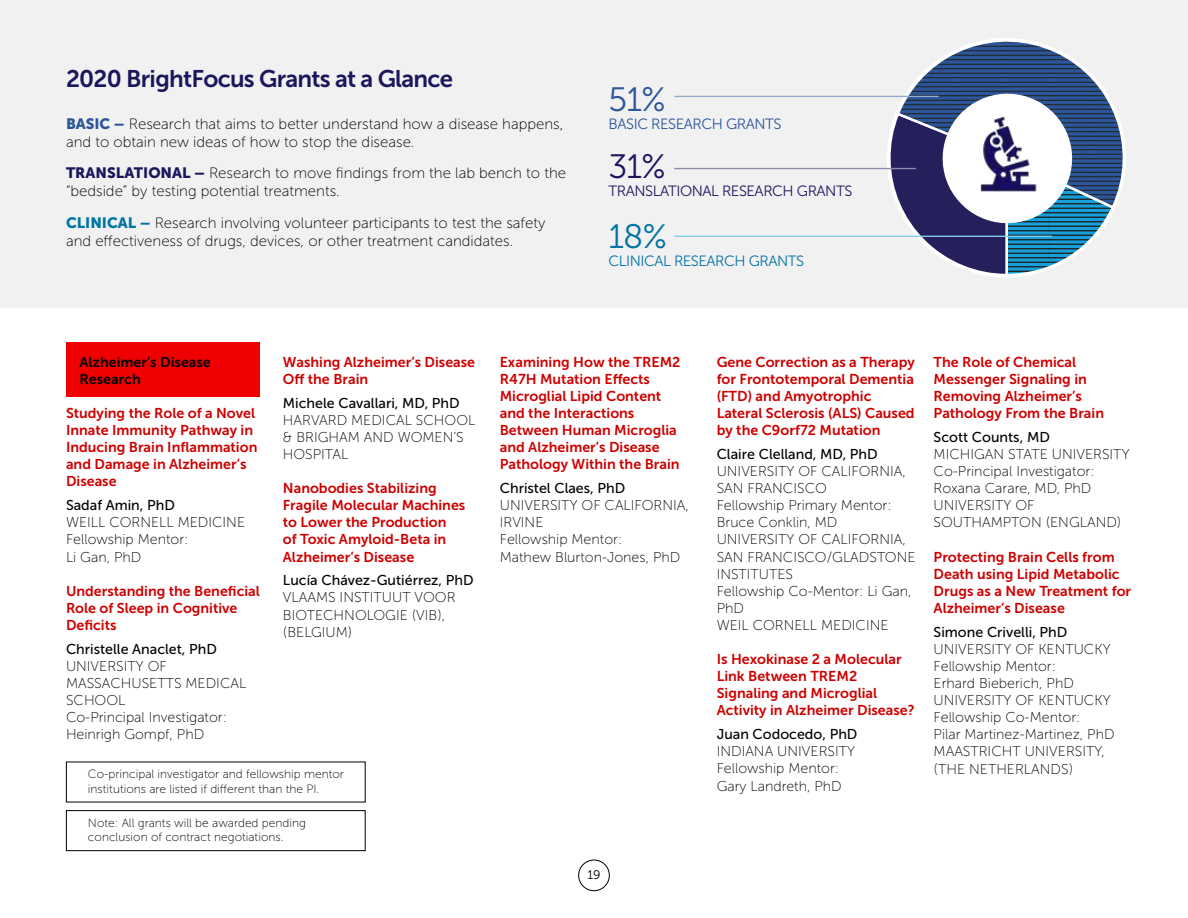
<style>
.page{position:relative;width:1188px;height:918px;background:#fff}
.page>*{position:absolute;margin:0;border:0;box-sizing:border-box;transform-origin:0 0}
.t1{font:33.75px "Museo Sans 300";color:#2c5697}
.t2{font:33.75px "Museo Sans 300";color:#1c175c}
.t3{font:33.75px "Museo Sans 300";color:#0274a4}
.t4{font:24px "Museo Sans 700";letter-spacing:-.03em;color:#1c175c}
.t5{font:15px "Museo Sans 100";color:#000}
.t6{font:14.85px "Museo Sans 300";letter-spacing:-.03em;color:#1c175c}
.t7{font:14.85px "Museo Sans 300";letter-spacing:-.03em;color:#0274a4}
.t8{font:14.85px "Museo Sans 300";letter-spacing:-.03em;color:#2c5697}
.t9{font:14.25px/17.1px "Museo Sans 700";color:#ce0000}
.t10{font:14.25px/17.1px "Museo Sans 100";color:#000}
.t11{font:14.25px "Museo Sans 500";color:#000}
.t12{font:14.25px/17.1px "Museo Sans 700";color:#000}
.t13{font:12.45px "Museo Sans 300";color:#000}
.t14{font:12px/14.4px "Museo Sans 100";color:#000}
.s1{font-family:"Museo Sans 900";color:#2c5697}
.s2{font-family:"Museo Sans 900";color:#1c175c}
.s3{font-family:"Museo Sans 900";color:#0274a4}
</style>
<div class="page">
<div style="left:0;top:0;width:1188px;height:308px;background:#f1f1f2"></div>
<div style="left:578px;top:860px;width:32px;height:31px;border:1px solid #000;border-radius:50%"></div>
<div style="left:66px;top:810px;width:300px;height:41px;border:1px solid #000"></div>
<svg style="left:887px;top:38px;width:239px;height:239px"></svg>
<hr style="left:674px;top:96px;width:265px;height:1px;background:#95abcb">
<hr style="left:674px;top:168px;width:242px;height:1px;background:#8e8bad">
<hr style="left:674px;top:236px;width:378px;height:1px;background:#80d0f0">
<img style="left:975px;top:111px;width:72px;height:84px">
<div style="left:66px;top:343px;width:194px;height:54px;background:#f00000"></div>
<h3 class="t4" style="left:66px;top:65px;width:389px">2020 BrightFocus Grants at a Glance</h3>
<p class="t1" style="left:609px;top:81px;width:59px">51%</p>
<h4 class="t5" style="left:66px;top:116px;width:499px"><span class="s1">BASIC –</span> Research that aims to better understand how a disease happens,</h4>
<p class="t8" style="left:609px;top:116px;width:174px">BASIC RESEARCH GRANTS</p>
<p class="t5" style="left:66px;top:134px;width:350px">and to obtain new ideas of how to stop the disease.</p>
<h4 class="t5" style="left:66px;top:165px;width:502px"><span class="s2">TRANSLATIONAL –</span> Research to move fndings from the lab bench to the</h4>
<p class="t2" style="left:609px;top:149px;width:59px">31%</p>
<p class="t5" style="left:66px;top:183px;width:275px">“bedside” by testing potential treatments.</p>
<p class="t6" style="left:609px;top:183px;width:245px">TRANSLATIONAL RESEARCH GRANTS</p>
<h4 class="t5" style="left:66px;top:215px;width:481px"><span class="s3">CLINICAL –</span> Research involving volunteer participants to test the safety</h4>
<p class="t5" style="left:66px;top:233px;width:449px">and efectiveness of drugs, devices, or other treatment candidates.</p>
<p class="t3" style="left:609px;top:218px;width:60px">18%</p>
<p class="t7" style="left:609px;top:253px;width:197px">CLINICAL RESEARCH GRANTS</p>
<h3 class="t12" style="left:80px;top:353px;width:133px">Alzheimer’s Disease<br>Research</h3>
<h4 class="t9" style="left:66px;top:404px;width:193px">Studying the Role of a Novel<br>Innate Immunity Pathway in<br>Inducing Brain Infammation and Damage in Alzheimer’s<br>Disease</h4>
<p class="t11" style="left:66px;top:497px;width:110px">Sadaf Amin, PhD</p>
<p class="t10" style="left:66px;top:514px;width:181px">WEILL CORNELL MEDICINE<br>Fellowship Mentor:<br>Li Gan, PhD</p>
<h4 class="t9" style="left:66px;top:582px;width:195px">Understanding the Benefcial<br>Role of Sleep in Cognitive<br>Defcits</h4>
<p class="t11" style="left:66px;top:641px;width:153px">Christelle Anaclet, PhD</p>
<p class="t10" style="left:66px;top:658px;width:182px">UNIVERSITY OF<br>MASSACHUSETTS MEDICAL<br>SCHOOL<br>Co-Principal Investigator:<br>Heinrigh Gompf, PhD</p>
<h4 class="t9" style="left:283px;top:353px;width:194px">Washing Alzheimer’s Disease<br>Of the Brain</h4>
<p class="t11" style="left:283px;top:395px;width:178px">Michele Cavallari, MD, PhD</p>
<p class="t10" style="left:283px;top:411px;width:194px">HARVARD MEDICAL SCHOOL &amp; BRIGHAM AND WOMEN’S<br>HOSPITAL</p>
<h4 class="t9" style="left:283px;top:480px;width:184px">Nanobodies Stabilizing<br>Fragile Molecular Machines to Lower the Production<br>of Toxic Amyloid-Beta in<br>Alzheimer’s Disease</h4>
<p class="t11" style="left:283px;top:573px;width:192px">Lucía Chávez-Gutiérrez, PhD</p>
<p class="t10" style="left:283px;top:589px;width:174px">VLAAMS INSTITUUT VOOR<br>BIOTECHNOLOGIE (VIB), (BELGIUM)</p>
<p class="t14" style="left:88px;top:767px;width:258px">Co-principal investigator and fellowship mentor institutions are listed if diferent than the PI.</p>
<p class="t14" style="left:88px;top:816px;width:220px">Note: All grants will be awarded pending conclusion of contract negotiations.</p>
<h4 class="t9" style="left:500px;top:353px;width:182px">Examining How the TREM2<br>R47H Mutation Efects<br>Microglial Lipid Content and the Interactions<br>Between Human Microglia and Alzheimer’s Disease<br>Pathology Within the Brain</h4>
<p class="t11" style="left:500px;top:480px;width:127px">Christel Claes, PhD</p>
<p class="t10" style="left:500px;top:497px;width:191px">UNIVERSITY OF CALIFORNIA,<br>IRVINE<br>Fellowship Mentor:<br>Mathew Blurton-Jones, PhD</p>
<p class="t13" style="left:587px;top:868px;width:15px">19</p>
<h4 class="t9" style="left:717px;top:353px;width:200px">Gene Correction as a Therapy for Frontotemporal Dementia (FTD) and Amyotrophic<br>Lateral Sclerosis (ALS) Caused by the C9orf72 Mutation</h4>
<p class="t11" style="left:717px;top:446px;width:163px">Claire Clelland, MD, PhD</p>
<p class="t10" style="left:717px;top:463px;width:200px">UNIVERSITY OF CALIFORNIA,<br>SAN FRANCISCO<br>Fellowship Primary Mentor:<br>Bruce Conklin, MD<br>UNIVERSITY OF CALIFORNIA,<br>SAN FRANCISCO/GLADSTONE<br>INSTITUTES<br>Fellowship Co-Mentor: Li Gan,<br>PhD<br>WEIL CORNELL MEDICINE</p>
<h4 class="t9" style="left:717px;top:651px;width:200px">Is Hexokinase 2 a Molecular<br>Link Between TREM2<br>Signaling and Microglial<br>Activity in Alzheimer Disease?</h4>
<p class="t11" style="left:717px;top:727px;width:142px">Juan Codocedo, PhD</p>
<p class="t10" style="left:717px;top:743px;width:140px">INDIANA UNIVERSITY<br>Fellowship Mentor:<br>Gary Landreth, PhD</p>
<h4 class="t9" style="left:934px;top:353px;width:172px">The Role of Chemical<br>Messenger Signaling in<br>Removing Alzheimer’s<br>Pathology From the Brain</h4>
<p class="t11" style="left:934px;top:429px;width:118px">Scott Counts, MD</p>
<p class="t10" style="left:934px;top:446px;width:198px">MICHIGAN STATE UNIVERSITY<br>Co-Principal Investigator:<br>Roxana Carare, MD, PhD<br>UNIVERSITY OF<br>SOUTHAMPTON (ENGLAND)</p>
<h4 class="t9" style="left:934px;top:548px;width:199px">Protecting Brain Cells from<br>Death using Lipid Metabolic<br>Drugs as a New Treatment for<br>Alzheimer’s Disease</h4>
<p class="t11" style="left:934px;top:624px;width:135px">Simone Crivelli, PhD</p>
<p class="t10" style="left:934px;top:641px;width:183px">UNIVERSITY OF KENTUCKY<br>Fellowship Mentor:<br>Erhard Bieberich, PhD<br>UNIVERSITY OF KENTUCKY<br>Fellowship Co-Mentor:<br>Pilar Martinez-Martinez, PhD<br>MAASTRICHT UNIVERSITY, (THE NETHERLANDS)</p>
</div>
